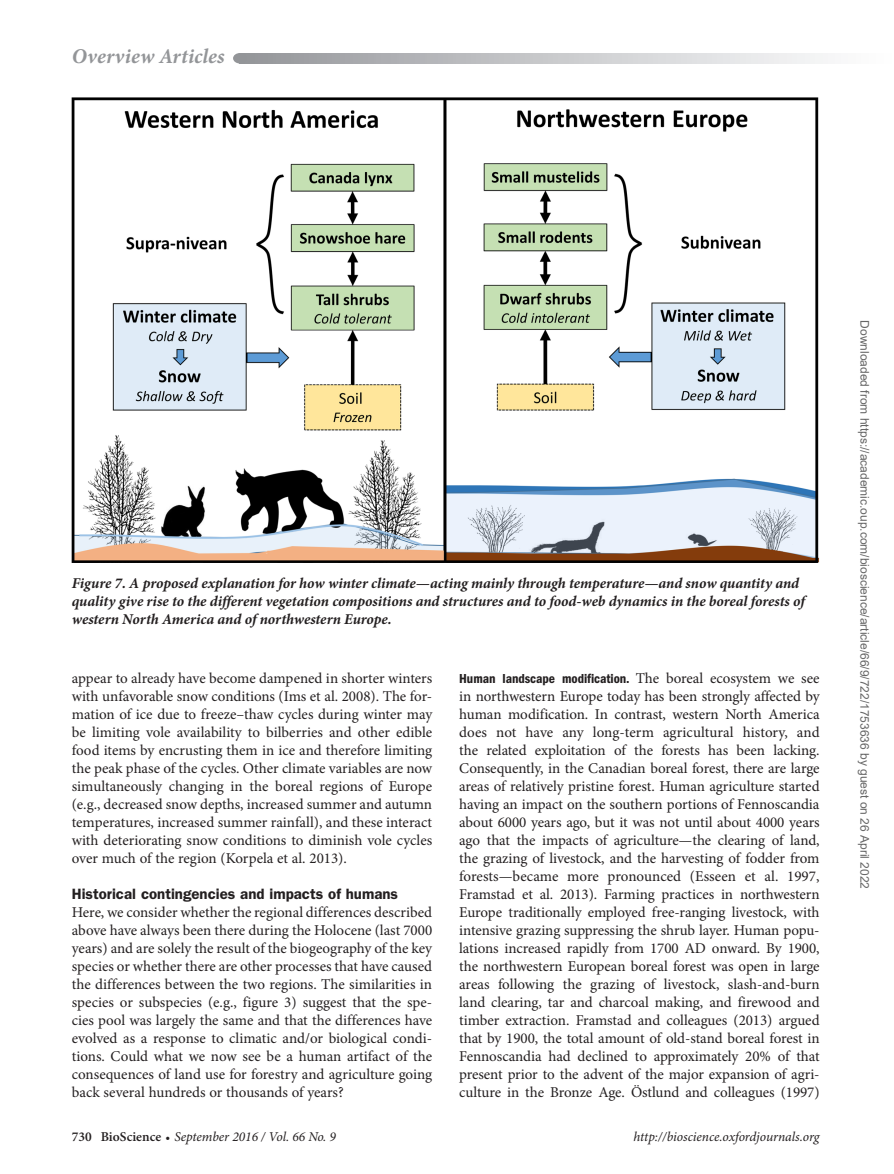
<style>
.page{position:relative;width:894px;height:1174px;background:#fff}
.page>*{position:absolute;margin:0;border:0;box-sizing:border-box;transform-origin:0 0}
.t1{font:italic 700 21px "Minion Pro";letter-spacing:.005em;color:#939598}
.ParaFL{font:15px/18px "Minion Pro";letter-spacing:-.005em;color:#231f20;text-align:justify}
.Para{font:15px/18px "Minion Pro";color:#231f20;text-align:justify}
.FigCaption{font:italic 700 15px/18px "Minion Pro";letter-spacing:-.005em;color:#231f20}
.t2{font:600 15px "ITC Franklin Gothic Std";color:#231f20}
.t3{font:italic 13.5px "Minion Pro";letter-spacing:-.005em;color:#231f20}
.t4{font:13.5px "ITC Franklin Gothic Std Dm Cd";letter-spacing:-.005em;color:#231f20}
.t5{font:12px "Arial";color:#666}
.s1{font-family:"Minion Pro";font-size:15px}
.s2{font-weight:600;font-style:normal}
.s3{font-weight:600;font-style:normal;font-size:12px}
</style>
<div class="page">
<svg style="left:243px;top:53px;width:580px;height:11px;background:#c5c6c9"></svg>
<div style="left:233px;top:53px;width:14px;height:11px;background:#939598;border-radius:50%"></div>
<img style="left:72px;top:97px;width:747px;height:465px">
<h1 class="t1" style="left:72px;top:41px;width:154px">Overview Articles</h1>
<p class="FigCaption" style="left:72px;top:574px;width:734px">Figure 7. A proposed explanation for how winter climate—acting mainly through temperature—and snow quantity and quality give rise to the different vegetation compositions and structures and to food-web dynamics in the boreal forests of western North America and of northwestern Europe.</p>
<p class="Para" style="left:72px;top:669px;width:362px">appear to already have become dampened in shorter winters with unfavorable snow conditions (Ims et al. 2008). The for&shy;mation of ice due to freeze–thaw cycles during winter may be limiting vole availability to bilberries and other edible food items by encrusting them in ice and therefore limiting the peak phase of the cycles. Other climate variables are now simultaneously changing in the boreal regions of Europe (e.g., decreased snow depths, increased summer and autumn temperatures, increased summer rainfall), and these interact with deteriorating snow conditions to diminish vole cycles over much of the region (Korpela et al. 2013).</p>
<h1 class="t2" style="left:72px;top:885px;width:327px">Historical contingencies and impacts of humans</h1>
<p class="ParaFL" style="left:72px;top:903px;width:362px">Here, we consider whether the regional differences described above have always been there during the Holocene (last 7000 years) and are solely the result of the biogeography of the key species or whether there are other processes that have caused the differences between the two regions. The similarities in species or subspecies (e.g., figure 3) suggest that the spe&shy;cies pool was largely the same and that the differences have evolved as a response to climatic and/or biological condi&shy;tions. Could what we now see be a human artifact of the consequences of land use for forestry and agriculture going back several hundreds or thousands of years?</p>
<h2 class="t4" style="left:459px;top:671px;width:362px">Human landscape modification. <span class="s1">The boreal ecosystem we see</span></h2>
<h2 class="ParaFL" style="left:459px;top:687px;width:362px">in northwestern Europe today has been strongly affected by human modification. In contrast, western North America does not have any long-term agricultural history, and the related exploitation of the forests has been lacking.<br>Consequently, in the Canadian boreal forest, there are large areas of relatively pristine forest. Human agriculture started having an impact on the southern portions of Fennoscandia about 6000 years ago, but it was not until about 4000 years ago that the impacts of agriculture—the clearing of land, the grazing of livestock, and the harvesting of fodder from forests—became more pronounced (Esseen et al. 1997, Framstad et al. 2013). Farming practices in northwestern Europe traditionally employed free-ranging livestock, with intensive grazing suppressing the shrub layer. Human popu&shy;lations increased rapidly from 1700 AD onward. By 1900, the northwestern European boreal forest was open in large areas following the grazing of livestock, slash-and-burn land clearing, tar and charcoal making, and firewood and timber extraction. Framstad and colleagues (2013) argued that by 1900, the total amount of old-stand boreal forest in Fennoscandia had declined to approximately 20% of that present prior to the advent of the major expansion of agri&shy;culture in the Bronze Age. Östlund and colleagues (1997)</h2>
<p class="t3" style="left:72px;top:1128px;width:265px"><span class="s2">730 BioScience</span> <span class="s3">•</span> September 2016 / Vol. 66 No. 9</p>
<p class="t3" style="left:633px;top:1128px;width:187px">http://bioscience.oxfordjournals.org</p>
<p class="t5" style="left:868px;top:320px;width:570px;rotate:90deg">Downloaded from https://academic.oup.com/bioscience/article/66/9/722/1753636 by guest on 26 April 2022</p>
</div>
